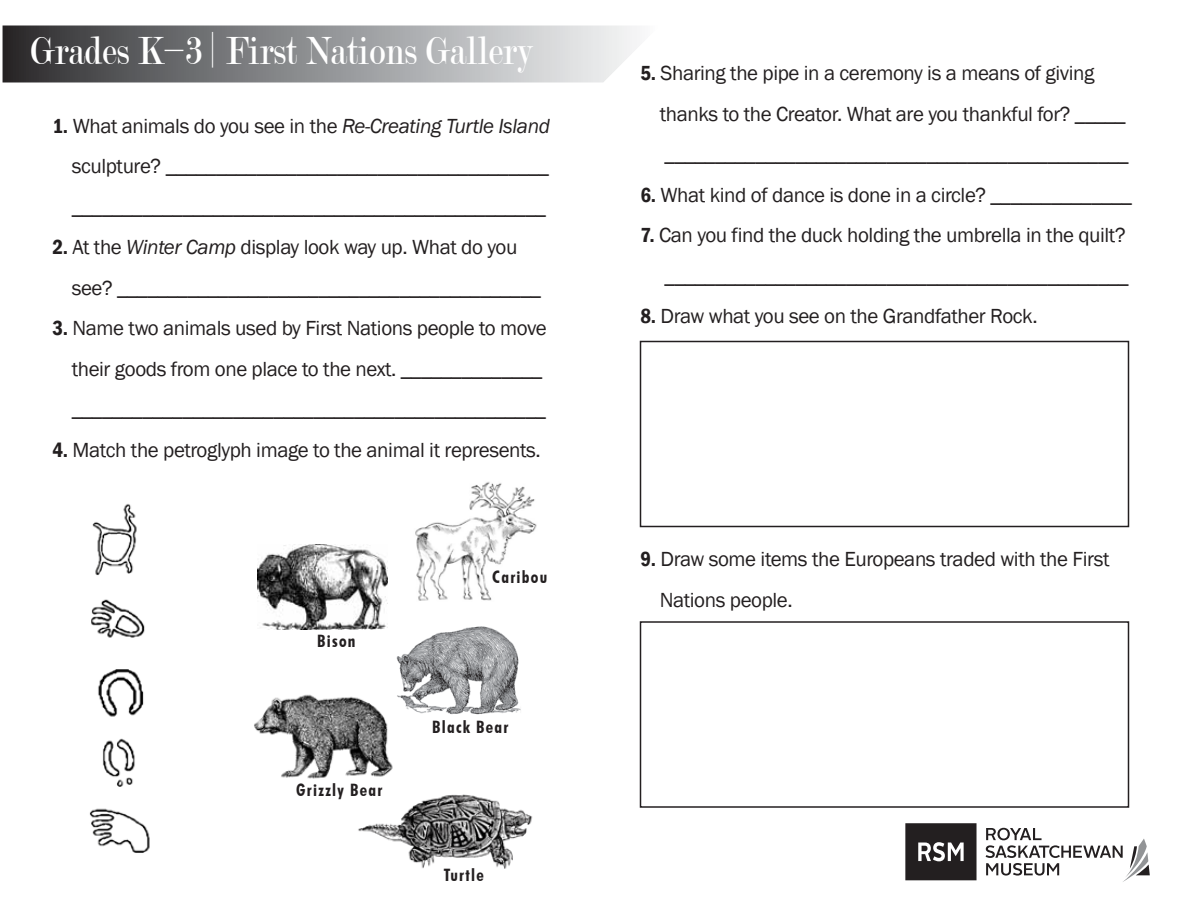
<style>
.page{position:relative;width:1188px;height:918px;background:#fff}
.page>*{position:absolute;margin:0;border:0;box-sizing:border-box;transform-origin:0 0}
.t1{font:42.3px "Modern";color:#fff;scale:.84 1}
.t2{font:21px/40.5px "Franklin Gothic";letter-spacing:-.02em;color:#231f20}
.t3{font:700 condensed 17.1px "Futura BT";letter-spacing:.075em;color:#231f20}
.s1{font-weight:600;font-stretch:condensed}
.s2{font-style:italic}
</style>
<div class="page">
<div style="left:640px;top:621px;width:489px;height:187px;background:#fff;border:2px solid #231f20"></div>
<svg style="left:3px;top:26px;width:634px;height:56px;background:#909193"></svg>
<svg style="left:905px;top:823px;width:72px;height:57px;background:#3e3b3b"></svg>
<svg style="left:986px;top:828px;width:164px;height:54px"></svg>
<img style="left:89px;top:504px;width:61px;height:349px">
<div style="left:640px;top:341px;width:489px;height:186px;background:#fff;border:2px solid #231f20"></div>
<img style="left:358px;top:794px;width:175px;height:75px">
<img style="left:254px;top:694px;width:139px;height:85px">
<img style="left:396px;top:626px;width:125px;height:89px">
<img style="left:258px;top:544px;width:129px;height:86px">
<img style="left:415px;top:481px;width:122px;height:120px">
<h1 class="t1" style="left:30px;top:30px;width:600px">Grades K–3 | First Nations Gallery</h1>
<p class="t2" style="left:72px;top:106px;width:480px;text-align:justify;text-indent:-19px"><span class="s1">1.</span> What animals do you see in the <span class="s2">Re-Creating Turtle Island </span>sculpture? ______________________________________ _______________________________________________</p>
<p class="t2" style="left:72px;top:227px;width:471px;text-indent:-19px"><span class="s1">2.</span> At the <span class="s2">Winter Camp</span> display look way up. What do you see? __________________________________________</p>
<p class="t2" style="left:72px;top:308px;width:476px;text-indent:-19px"><span class="s1">3.</span> Name two animals used by First Nations people to move their goods from one place to the next. ______________ _______________________________________________</p>
<p class="t2" style="left:52px;top:430px;width:490px"><span class="s1">4.</span> Match the petroglyph image to the animal it represents.</p>
<p class="t3" style="left:317px;top:630px;width:40px">Bison</p>
<p class="t3" style="left:296px;top:780px;width:88px">Grizzly Bear</p>
<p class="t3" style="left:492px;top:567px;width:57px">Caribou</p>
<p class="t3" style="left:432px;top:716px;width:78px">Black Bear</p>
<p class="t3" style="left:444px;top:864px;width:41px">Turtle</p>
<p class="t2" style="left:660px;top:53px;width:470px;text-indent:-19px"><span class="s1">5.</span> Sharing the pipe in a ceremony is a means of giving thanks to the Creator. What are you thankful for? _____ ______________________________________________</p>
<p class="t2" style="left:640px;top:175px;width:493px"><span class="s1">6.</span> What kind of dance is done in a circle? ______________</p>
<p class="t2" style="left:640px;top:215px;width:490px;text-align:right"><span class="s1">7.</span> Can you find the duck holding the umbrella in the quilt? ______________________________________________</p>
<p class="t2" style="left:640px;top:296px;width:399px"><span class="s1">8.</span> Draw what you see on the Grandfather Rock.</p>
<p class="t2" style="left:660px;top:539px;width:451px;text-indent:-19px"><span class="s1">9.</span> Draw some items the Europeans traded with the First<br>Nations people.</p>
</div>
